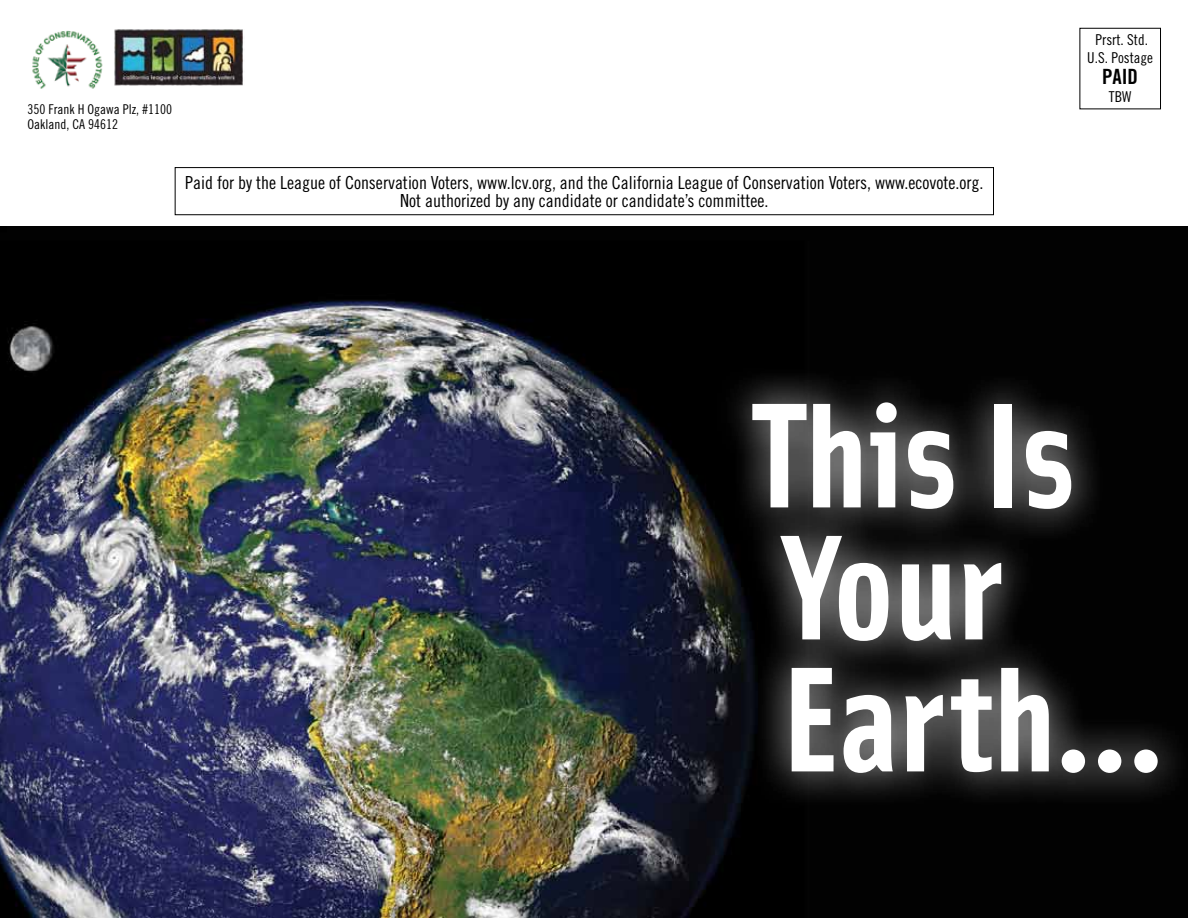
<style>
.page{position:relative;width:1188px;height:918px;background:#fff}
.page>*{position:absolute;margin:0;border:0;box-sizing:border-box;transform-origin:0 0}
.t1{font:150px/132px "Solex Bold Lining";color:#fff}
.t2{font:21px "Trade Gothic Bold Cond Twenty";color:#000}
.t3{font:18px/18px "Trade Gothic Cond Eighteen";color:#000;text-align:center}
.t4{font:15px/18px "Trade Gothic Cond Eighteen";color:#000;text-align:center}
.t5{font:13.5px/15px "Trade Gothic Cond Eighteen";color:#000}
</style>
<div class="page">
<img style="left:0;top:226px;width:1188px;height:692px">
<div style="left:716px;top:366px;width:472px;height:443px;background:#fff;opacity:.75"></div>
<img style="left:32px;top:30px;width:71px;height:59px">
<img style="left:114px;top:29px;width:129px;height:57px">
<div style="left:175px;top:167px;width:819px;height:48px;border:1px solid #000"></div>
<div style="left:1080px;top:28px;width:81px;height:81px;border:1px solid #000"></div>
<p class="t5" style="left:27px;top:102px;width:146px">350 Frank H Ogawa Plz, #1100<br>Oakland, CA 94612</p>
<p class="t3" style="left:185px;top:174px;width:800px">Paid for by the League of Conservation Voters, www.lcv.org, and the California League of Conservation Voters, www.ecovote.org.<br>Not authorized by any candidate or candidate’s committee.</p>
<p class="t4" style="left:1087px;top:31px;width:67px">Prsrt. Std.<br>U.S. Postage</p>
<p class="t2" style="left:1102px;top:64px;width:37px">PAID</p>
<p class="t4" style="left:1109px;top:88px;width:24px">TBW</p>
<h1 class="t1" style="left:754px;top:383px;width:413px">This Is<br>Your<br>Earth...</h1>
</div>
